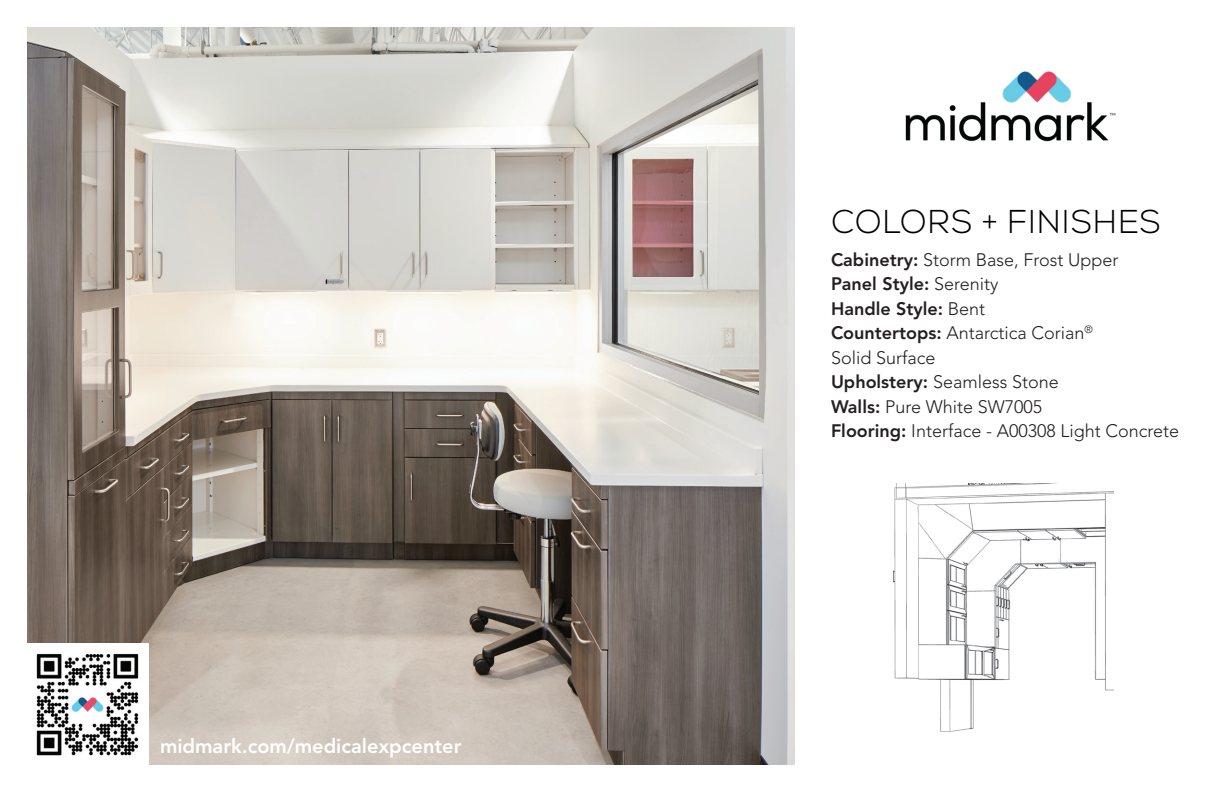
<style>
.page{position:relative;width:1224px;height:792px;background:#fff}
.page>*{position:absolute;margin:0;border:0;box-sizing:border-box;transform-origin:0 0}
.Headline_Style_4{font:300 33px "Nexa";letter-spacing:.015em;color:#000}
.t1{font:800 20px "Avenir";color:#fff}
.Body_Style_3{font:300 18px/24.6px "Avenir";color:#231f20}
.Body_Style_3-2{font:800 18px "Avenir";color:#231f20}
.s1{font-weight:800}
.s2{font-weight:300}
</style>
<div class="page">
<img style="left:893px;top:484px;width:221px;height:248px">
<img style="left:27px;top:27px;width:768px;height:738px">
<img style="left:905px;top:71px;width:211px;height:71px">
<img style="left:27px;top:644px;width:121px;height:121px">
<p class="t1" style="left:160px;top:734px;width:303px">midmark.com/medicalexpcenter</p>
<p class="Headline_Style_4" style="left:831px;top:202px;width:331px">COLORS + FINISHES</p>
<p class="Body_Style_3" style="left:831px;top:248px;width:289px"><span class="s1">Cabinetry:</span> Storm Base, Frost Upper<br><span class="s1">Panel Style:</span> Serenity</p>
<p class="Body_Style_3-2" style="left:831px;top:298px;width:156px">Handle Style: <span class="s2">Bent</span></p>
<p class="Body_Style_3" style="left:831px;top:321px;width:264px"><span class="s1">Countertops:</span> Antarctica Corian<sup>®</sup></p>
<p class="Body_Style_3" style="left:831px;top:346px;width:106px">Solid Surface</p>
<p class="Body_Style_3" style="left:831px;top:370px;width:229px"><span class="s1">Upholstery:</span> Seamless Stone</p>
<p class="Body_Style_3" style="left:831px;top:395px;width:213px"><span class="s1">Walls:</span> Pure White SW7005</p>
<p class="Body_Style_3" style="left:831px;top:419px;width:350px"><span class="s1">Flooring:</span> Interface - A00308 Light Concrete</p>
</div>
